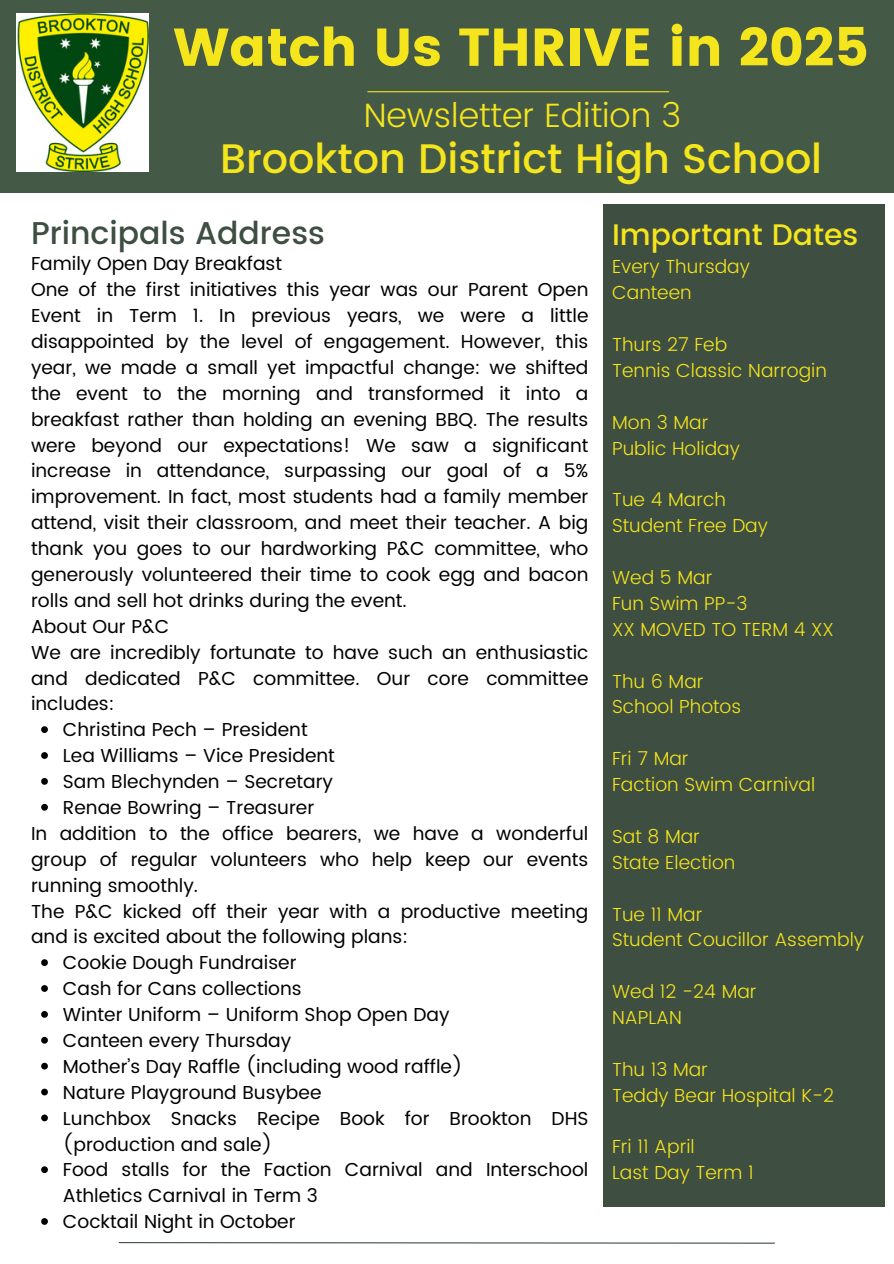
<style>
.page{position:relative;width:894px;height:1264px;background:#fff}
.page>*{position:absolute;margin:0;border:0;box-sizing:border-box;transform-origin:0 0}
.t1{font:53.25px "Poppins";color:#f4e51d}
.t2{font:500 41.25px "Poppins";color:#f4e51d}
.t3{font:300 33.75px "Poppins";color:#f4e51d}
.t4{font:500 31.5px "Poppins";color:#3e4e40}
.t5{font:500 29.7px "Poppins";color:#f4e51d}
.t6{font:300 18.9px "Poppins";color:#f4e51d}
.t7{font:18.75px/25.8px "Poppins";color:#000;text-align:justify}
</style>
<div class="page">
<div style="left:0;top:0;width:893px;height:193px;background:#455947"></div>
<div style="left:603px;top:204px;width:281px;height:1002px;background:#3e4e40"></div>
<hr style="left:367px;top:91px;width:301px;height:1px;background:#f4e51d">
<img style="left:16px;top:13px;width:132px;height:158px">
<svg style="left:41px;top:726px;width:7px;height:7px"></svg>
<svg style="left:41px;top:752px;width:7px;height:7px"></svg>
<svg style="left:41px;top:778px;width:7px;height:6px"></svg>
<svg style="left:41px;top:804px;width:7px;height:6px"></svg>
<svg style="left:41px;top:959px;width:7px;height:7px"></svg>
<svg style="left:41px;top:985px;width:7px;height:6px"></svg>
<svg style="left:41px;top:1011px;width:7px;height:6px"></svg>
<svg style="left:41px;top:1036px;width:7px;height:7px"></svg>
<svg style="left:41px;top:1062px;width:7px;height:7px"></svg>
<svg style="left:41px;top:1088px;width:7px;height:7px"></svg>
<svg style="left:41px;top:1114px;width:7px;height:7px"></svg>
<svg style="left:41px;top:1166px;width:7px;height:7px"></svg>
<svg style="left:41px;top:1218px;width:7px;height:6px"></svg>
<svg style="left:118px;top:1242px;width:657px;height:2px"></svg>
<p class="t1" style="left:173px;top:16px;width:696px">Watch Us THRIVE in 2025</p>
<p class="t3" style="left:363px;top:96px;width:319px">Newsletter Edition 3</p>
<p class="t2" style="left:220px;top:135px;width:603px">Brookton District High School</p>
<p class="t4" style="left:31px;top:214px;width:295px">Principals Address</p>
<p class="t5" style="left:612px;top:218px;width:248px">Important Dates</p>
<p class="t7" style="left:31px;top:251px;width:252px">Family Open Day Breakfast</p>
<p class="t7" style="left:31px;top:277px;width:558px">One of the first initiatives this year was our Parent Open Event in Term 1. In previous years, we were a little disappointed by the level of engagement. However, this year, we made a small yet impactful change: we shifted the event to the morning and transformed it into a breakfast rather than holding an evening BBQ. The results were beyond our expectations! We saw a significant increase in attendance, surpassing our goal of a 5% improvement. In fact, most students had a family member attend, visit their classroom, and meet their teacher. A big thank you goes to our hardworking P&amp;C committee, who generously volunteered their time to cook egg and bacon rolls and sell hot drinks during the event.</p>
<h1 class="t7" style="left:31px;top:613px;width:140px">About Our P&amp;C</h1>
<p class="t7" style="left:31px;top:639px;width:558px">We are incredibly fortunate to have such an enthusiastic and dedicated P&amp;C committee. Our core committee includes:</p>
<h4 class="t7" style="left:63px;top:717px;width:246px">Christina Pech – President</h4>
<h2 class="t7" style="left:63px;top:743px;width:273px">Lea Williams – Vice President</h2>
<p class="t7" style="left:63px;top:768px;width:271px">Sam Blechynden – Secretary</p>
<h5 class="t7" style="left:63px;top:794px;width:253px">Renae Bowring – Treasurer</h5>
<h3 class="t7" style="left:31px;top:820px;width:558px">In addition to the office bearers, we have a wonderful group of regular volunteers who help keep our events running smoothly.</h3>
<p class="t7" style="left:31px;top:898px;width:558px">The P&amp;C kicked off their year with a productive meeting and is excited about the following plans:</p>
<p class="t7" style="left:63px;top:950px;width:235px">Cookie Dough Fundraiser</p>
<p class="t7" style="left:63px;top:975px;width:240px">Cash for Cans collections</p>
<p class="t7" style="left:63px;top:1001px;width:388px">Winter Uniform – Uniform Shop Open Day</p>
<p class="t7" style="left:63px;top:1027px;width:230px">Canteen every Thursday</p>
<p class="t7" style="left:63px;top:1053px;width:401px">Mother’s Day Raffle (including wood raffle)</p>
<p class="t7" style="left:63px;top:1079px;width:260px">Nature Playground Busybee</p>
<p class="t7" style="left:63px;top:1105px;width:527px">Lunchbox Snacks Recipe Book for Brookton DHS (production and sale)</p>
<p class="t7" style="left:63px;top:1157px;width:527px">Food stalls for the Faction Carnival and Interschool<br>Athletics Carnival in Term 3</p>
<p class="t7" style="left:63px;top:1208px;width:234px">Cocktail Night in October</p>
<p class="t6" style="left:612px;top:256px;width:139px">Every Thursday</p>
<p class="t6" style="left:612px;top:281px;width:81px">Canteen</p>
<p class="t6" style="left:612px;top:333px;width:117px">Thurs 27 Feb</p>
<p class="t6" style="left:612px;top:359px;width:216px">Tennis Classic Narrogin</p>
<p class="t6" style="left:612px;top:411px;width:98px">Mon 3 Mar</p>
<p class="t6" style="left:612px;top:437px;width:129px">Public Holiday</p>
<p class="t6" style="left:612px;top:488px;width:115px">Tue 4 March</p>
<p class="t6" style="left:612px;top:514px;width:157px">Student Free Day</p>
<p class="t6" style="left:612px;top:566px;width:102px">Wed 5 Mar</p>
<p class="t6" style="left:612px;top:592px;width:137px">Fun Swim PP-3</p>
<p class="t6" style="left:612px;top:618px;width:223px">XX MOVED TO TERM 4 XX</p>
<p class="t6" style="left:612px;top:670px;width:93px">Thu 6 Mar</p>
<p class="t6" style="left:612px;top:695px;width:130px">School Photos</p>
<p class="t6" style="left:612px;top:747px;width:78px">Fri 7 Mar</p>
<p class="t6" style="left:612px;top:773px;width:205px">Faction Swim Carnival</p>
<p class="t6" style="left:612px;top:825px;width:89px">Sat 8 Mar</p>
<p class="t6" style="left:612px;top:851px;width:125px">State Election</p>
<p class="t6" style="left:612px;top:902px;width:92px">Tue 11 Mar</p>
<p class="t6" style="left:612px;top:928px;width:253px">Student Coucillor Assembly</p>
<p class="t6" style="left:612px;top:980px;width:146px">Wed 12 -24 Mar</p>
<p class="t6" style="left:612px;top:1006px;width:71px">NAPLAN</p>
<p class="t6" style="left:612px;top:1058px;width:97px">Thu 13 Mar</p>
<p class="t6" style="left:612px;top:1084px;width:223px">Teddy Bear Hospital K-2</p>
<p class="t6" style="left:612px;top:1135px;width:84px">Fri 11 April</p>
<p class="t6" style="left:612px;top:1161px;width:143px">Last Day Term 1</p>
</div>
